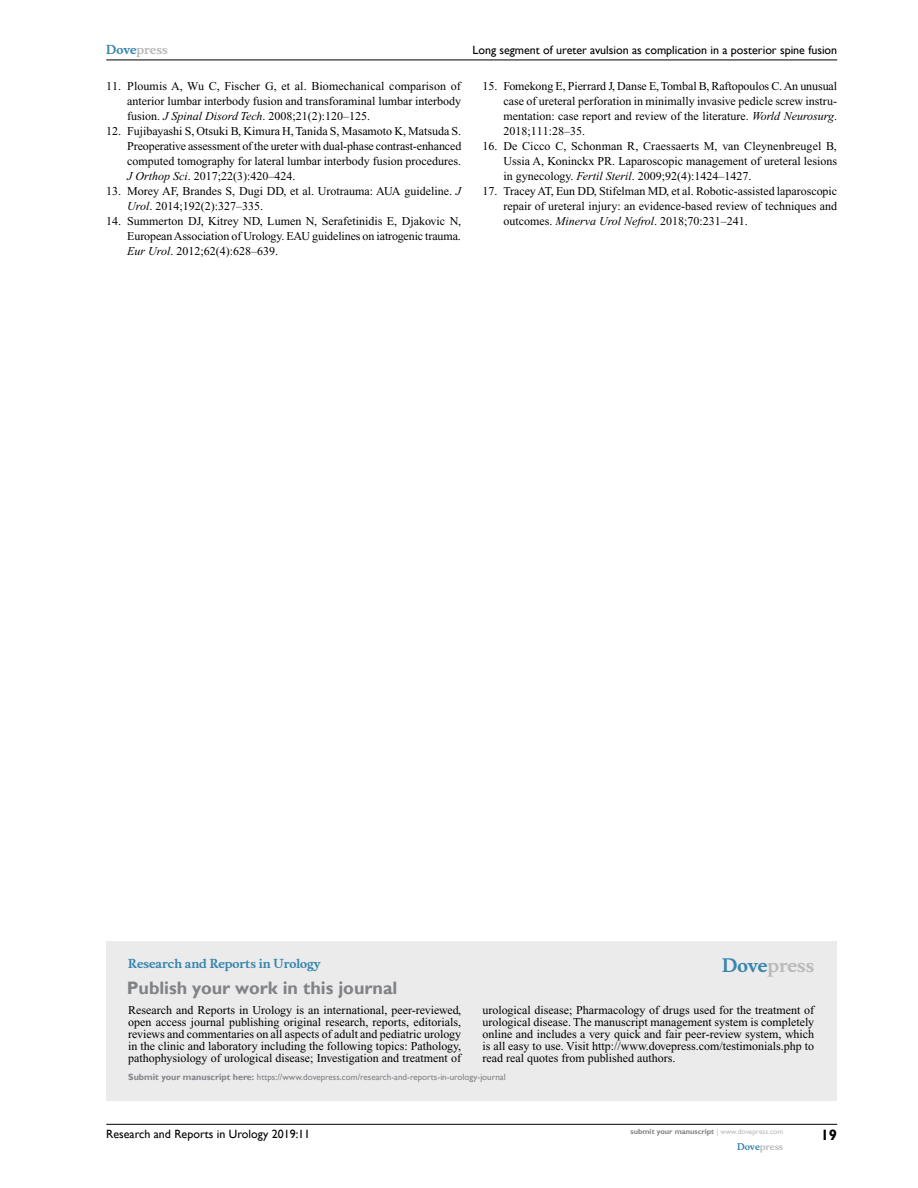
<style>
.page{position:relative;width:918px;height:1188px;background:#fff}
.page>*{position:absolute;margin:0;border:0;box-sizing:border-box;transform-origin:0 0}
.t1{font:700 18px "Gill Sans";color:#808285}
.t2{font:700 18px "Musee";color:#b8babc}
.t3{font:700 15px "Gill Sans";color:#000}
.t4{font:12px/15px "Times New Roman";color:#000;text-align:justify}
.t5{font:12px "Gill Sans";color:#000}
.t6{font:700 12px "Musee";color:#3785ad}
.t7{font:700 12px "Musee";color:#b8babc}
.t8{font:9px "Gill Sans";color:#808285}
.t9{font:700 9px "Musee";color:#b8babc}
.t10{font:700 7.5px "Gill Sans";color:#808285}
.s1{color:#3785ad}
.s2{font-style:italic}
.s3{font-weight:700}
.s4{font-weight:400;color:#b8babc}
</style>
<div class="page">
<div style="left:106px;top:941px;width:731px;height:159px;background:#ebebec"></div>
<hr style="left:106px;top:1124px;width:731px;height:1px;background:#000">
<hr style="left:106px;top:60px;width:731px;height:1px;background:#000">
<p class="t7" style="left:106px;top:43px;width:63px"><span class="s1">Dove</span>press</p>
<p class="t4" style="left:127px;top:79px;width:335px;text-indent:-21px">11. Ploumis A, Wu C, Fischer G, et al. Biomechanical comparison of anterior lumbar interbody fusion and transforaminal lumbar interbody fusion. <span class="s2">J Spinal Disord Tech</span>. 2008;21(2):120–125.</p>
<p class="t4" style="left:127px;top:124px;width:336px;text-indent:-21px">12. Fujibayashi S, Otsuki B, Kimura H, Tanida S, Masamoto K, Matsuda S.<br>Preoperative assessment of the ureter with dual-phase contrast-enhanced computed tomography for lateral lumbar interbody fusion procedures.<br><span class="s2">J Orthop Sci</span>. 2017;22(3):420–424.</p>
<p class="t4" style="left:127px;top:184px;width:335px;text-indent:-21px">13. Morey AF, Brandes S, Dugi DD, et al. Urotrauma: AUA guideline. <span class="s2">J<br>Urol</span>. 2014;192(2):327–335.</p>
<p class="t4" style="left:127px;top:214px;width:335px;text-indent:-21px">14. Summerton DJ, Kitrey ND, Lumen N, Serafetinidis E, Djakovic N, European Association of Urology. EAU guidelines on iatrogenic trauma.<br><span class="s2">Eur Urol</span>. 2012;62(4):628–639.</p>
<p class="t5" style="left:473px;top:43px;width:366px">Long segment of ureter avulsion as complication in a posterior spine fusion</p>
<p class="t4" style="left:503px;top:79px;width:335px;text-indent:-21px">15. Fomekong E, Pierrard J, Danse E, Tombal B, Raftopoulos C. An unusual case of ureteral perforation in minimally invasive pedicle screw instru&shy;mentation: case report and review of the literature. <span class="s2">World Neurosurg</span>.<br>2018;111:28–35.</p>
<p class="t4" style="left:503px;top:139px;width:335px;text-indent:-21px">16. De Cicco C, Schonman R, Craessaerts M, van Cleynenbreugel B, Ussia A, Koninckx PR. Laparoscopic management of ureteral lesions in gynecology. <span class="s2">Fertil Steril</span>. 2009;92(4):1424–1427.</p>
<p class="t4" style="left:503px;top:184px;width:335px;text-indent:-21px">17. Tracey AT, Eun DD, Stifelman MD, et al. Robotic-assisted laparoscopic repair of ureteral injury: an evidence-based review of techniques and outcomes. <span class="s2">Minerva Urol Nefrol</span>. 2018;70:231–241.</p>
<p class="t6" style="left:128px;top:956px;width:194px">Research and Reports in Urology</p>
<h1 class="t1" style="left:127px;top:977px;width:272px">Publish your work in this journal</h1>
<h1 class="t2" style="left:722px;top:955px;width:94px"><span class="s1">Dove</span>press</h1>
<p class="t4" style="left:128px;top:1004px;width:334px;line-height:12px">Research and Reports in Urology is an international, peer-reviewed, open access journal publishing original research, reports, editorials, reviews and commentaries on all aspects of adult and pediatric urology in the clinic and laboratory including the following topics: Pathology, pathophysiology of urological disease; Investigation and treatment of</p>
<p class="t4" style="left:482px;top:1004px;width:333px;line-height:12px">urological disease; Pharmacology of drugs used for the treatment of urological disease. The manuscript management system is completely online and includes a very quick and fair peer-review system, which is all easy to use. Visit http://www.dovepress.com/testimonials.php to read real quotes from published authors.</p>
<p class="t8" style="left:128px;top:1072px;width:379px"><span class="s3">Submit your manuscript here:</span> https://www.dovepress.com/research-and-reports-in-urology-journal</p>
<p class="t5" style="left:106px;top:1127px;width:206px">Research and Reports in Urology 2019:11</p>
<p class="t10" style="left:631px;top:1127px;width:154px">submit your manuscript <span class="s4">| www.dovepress.com</span></p>
<p class="t9" style="left:737px;top:1141px;width:48px"><span class="s1">Dove</span>press</p>
<p class="t3" style="left:821px;top:1126px;width:18px">19</p>
</div>
